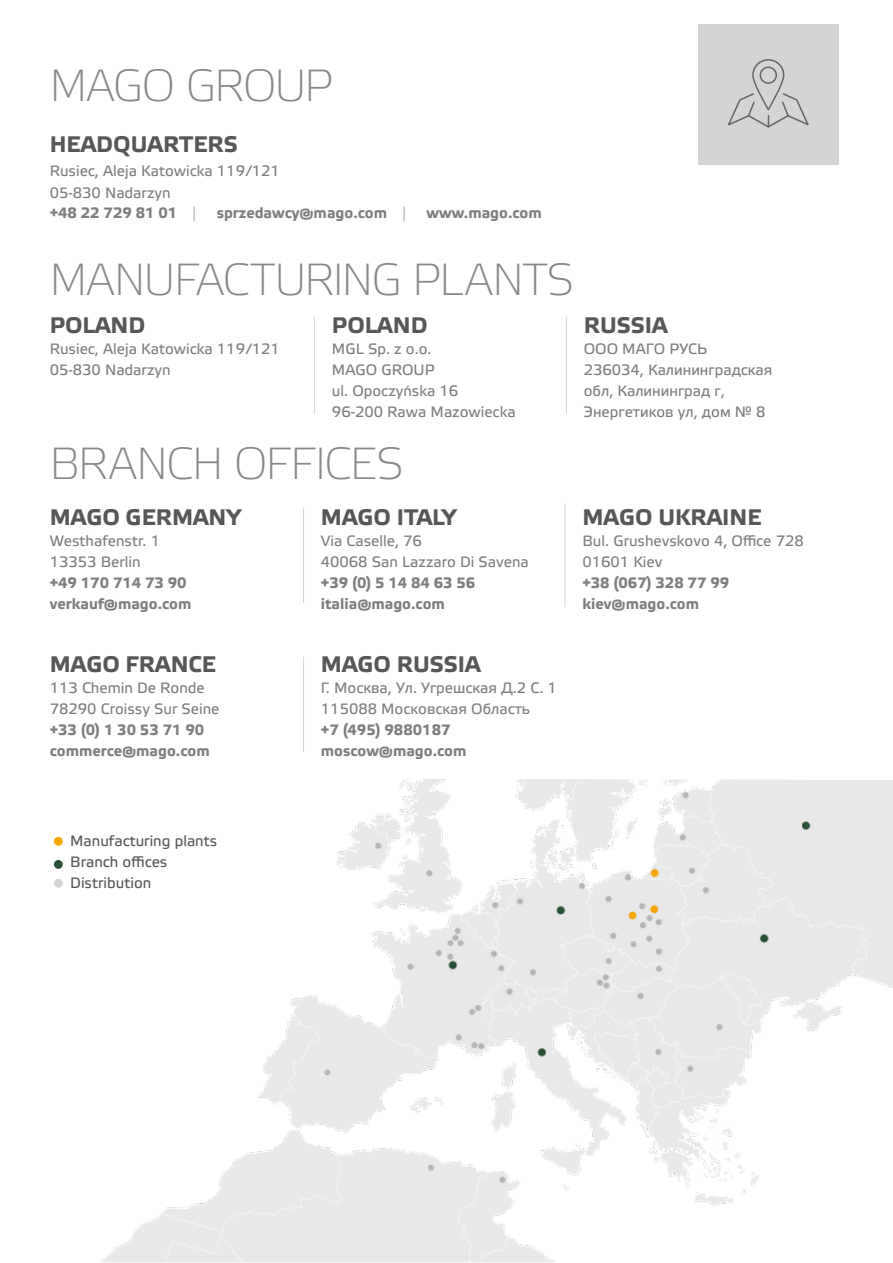
<style>
.page{position:relative;width:893px;height:1263px;background:#fff}
.page>*{position:absolute;margin:0;border:0;box-sizing:border-box;transform-origin:0 0}
.t1{font:100 45px "Etelka";letter-spacing:-.035em;color:#878787}
.t2{font:700 22.5px "Etelka Text";color:#575756}
.t3{font:15px/21px "Etelka Text";color:#7e7e7d}
.t4{font:700 15px/21px "Etelka Text";color:#7e7e7d}
.t5{font:15px/21px "Etelka Text";color:#575756}
.s1{font-weight:700}
.s2{font-family:"Etelka";font-weight:100}
</style>
<div class="page">
<div style="left:698px;top:24px;width:141px;height:141px;background:#d4d4d4"></div>
<svg style="left:728px;top:59px;width:81px;height:69px"></svg>
<hr style="left:314px;top:317px;width:1px;height:97px;background:#d4d4d4">
<hr style="left:303px;top:508px;width:1px;height:95px;background:#d4d4d4">
<hr style="left:303px;top:657px;width:1px;height:95px;background:#d4d4d4">
<hr style="left:565px;top:503px;width:1px;height:104px;background:#d4d4d4">
<hr style="left:566px;top:317px;width:1px;height:97px;background:#d4d4d4">
<img style="left:53px;top:779px;width:840px;height:483px">
<h1 class="t1" style="left:50px;top:62px;width:285px">MAGO GROUP</h1>
<h2 class="t2" style="left:50px;top:130px;width:189px">HEADQUARTERS</h2>
<p class="t3" style="left:50px;top:161px;width:232px">Rusiec, Aleja Katowicka 119/121<br>05-830 Nadarzyn<br><span class="s1">+48 22 729 81 01</span> <span class="s2">|</span></p>
<p class="t4" style="left:217px;top:203px;width:191px">sprzedawcy@mago.com <span class="s2">|</span></p>
<p class="t4" style="left:427px;top:203px;width:117px">www.mago.com</p>
<h1 class="t1" style="left:50px;top:255px;width:526px">MANUFACTURING PLANTS</h1>
<h2 class="t2" style="left:50px;top:311px;width:97px">POLAND</h2>
<p class="t3" style="left:50px;top:339px;width:232px">Rusiec, Aleja Katowicka 119/121<br>05-830 Nadarzyn</p>
<h2 class="t2" style="left:332px;top:311px;width:97px">POLAND</h2>
<p class="t3" style="left:332px;top:339px;width:185px">MGL Sp. z o.o.<br>MAGO GROUP<br>ul. Opoczyńska 16<br>96-200 Rawa Mazowiecka</p>
<h1 class="t1" style="left:50px;top:440px;width:356px">BRANCH OFFICES</h1>
<h2 class="t2" style="left:584px;top:311px;width:85px">RUSSIA</h2>
<p class="t3" style="left:584px;top:339px;width:190px">OOO МАГО РУСЬ<br>236034, Калининградская обл, Калининград г,<br>Энергетиков ул, дом № 8</p>
<h2 class="t2" style="left:50px;top:503px;width:193px">MAGO GERMANY</h2>
<p class="t3" style="left:50px;top:531px;width:112px">Westhafenstr. 1<br>13353 Berlin</p>
<p class="t4" style="left:50px;top:573px;width:143px">+49 170 714 73 90 verkauf@mago.com</p>
<h2 class="t2" style="left:321px;top:503px;width:137px">MAGO ITALY</h2>
<p class="t3" style="left:321px;top:531px;width:209px">Via Caselle, 76<br>40068 San Lazzaro Di Savena</p>
<p class="t4" style="left:321px;top:573px;width:156px">+39 (0) 5 14 84 63 56 italia@mago.com</p>
<h2 class="t2" style="left:582px;top:503px;width:181px">MAGO UKRAINE</h2>
<p class="t3" style="left:582px;top:531px;width:223px">Bul. Grushevskovo 4, Office 728<br>01601 Kiev</p>
<p class="t4" style="left:582px;top:573px;width:148px">+38 (067) 328 77 99 kiev@mago.com</p>
<h2 class="t2" style="left:50px;top:650px;width:168px">MAGO FRANCE</h2>
<p class="t3" style="left:50px;top:678px;width:171px">113 Chemin De Ronde<br>78290 Croissy Sur Seine</p>
<p class="t4" style="left:50px;top:720px;width:161px">+33 (0) 1 30 53 71 90 commerce@mago.com</p>
<h2 class="t2" style="left:321px;top:650px;width:161px">MAGO RUSSIA</h2>
<p class="t3" style="left:321px;top:678px;width:238px">Г. Москва, Ул. Угрешская Д.2 C. 1<br>115088 Московская Область</p>
<p class="t4" style="left:321px;top:720px;width:147px">+7 (495) 9880187 moscow@mago.com</p>
<p class="t5" style="left:70px;top:830px;width:149px">Manufacturing plants<br>Branch offices<br>Distribution</p>
</div>
